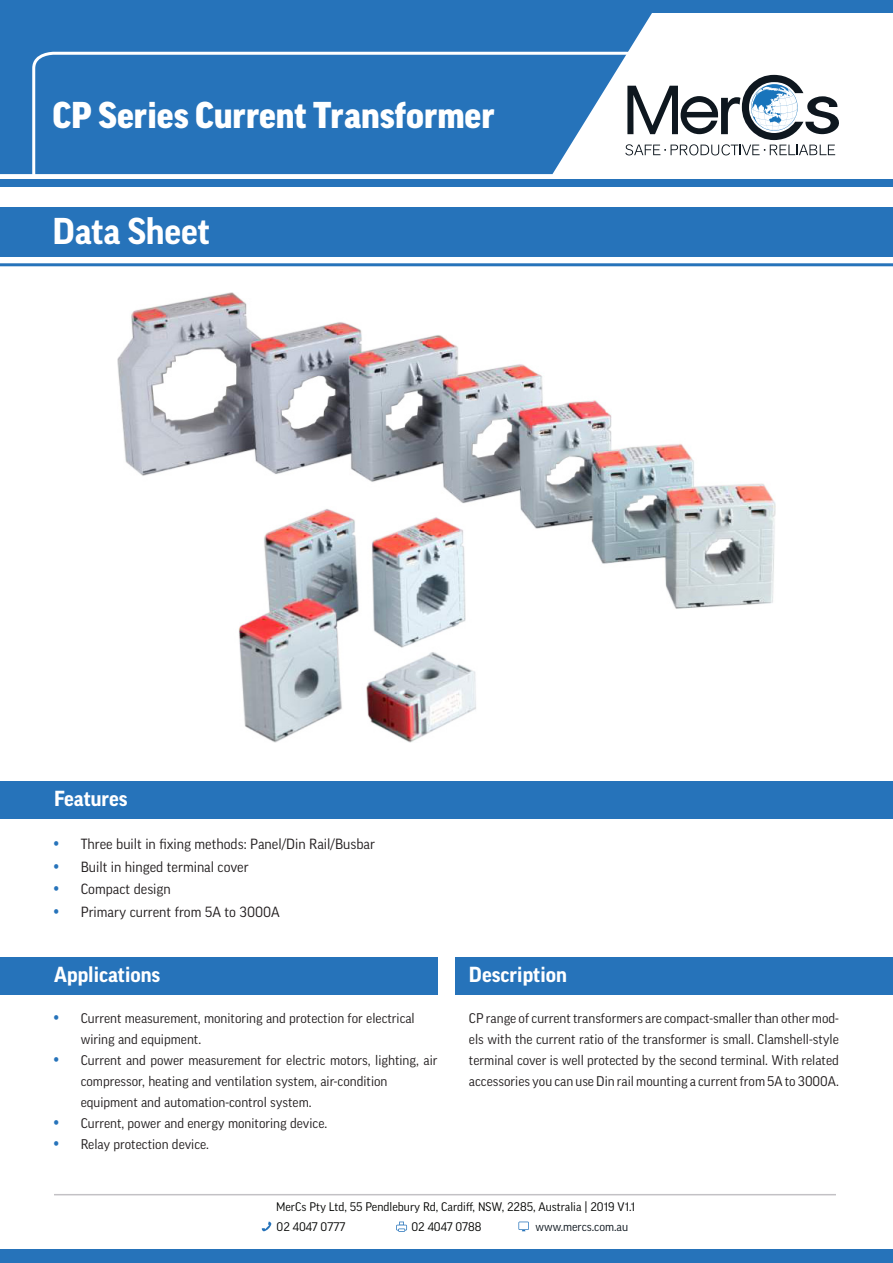
<style>
.page{position:relative;width:893px;height:1263px;background:#fff}
.page>*{position:absolute;margin:0;border:0;box-sizing:border-box;transform-origin:0 0}
.t1{font:900 36px "Good OT";color:#fff}
.t2{font:700 36px "Good OT";color:#fff}
.t3{font:700 21px "Good OT";color:#fff}
.t4{font:14.25px "Good OT";color:#231f20}
.t5{font:13.5px/21px "Good OT";color:#231f20;text-align:justify}
.t6{font:12px "Good OT";color:#040503}
.t7{font:12px "Good OT";color:#0e171f}
.s1{font-size:18px;color:#2673ba}
</style>
<div class="page">
<div style="left:0;top:13px;width:661px;height:161px;background:#2673ba"></div>
<svg style="left:31px;top:50px;width:618px;height:125px;background:#3c81c1"></svg>
<svg style="left:625px;top:75px;width:214px;height:80px"></svg>
<div style="left:0;top:0;width:893px;height:13px;background:#2673ba"></div>
<div style="left:0;top:179px;width:893px;height:8px;background:#2673ba"></div>
<div style="left:0;top:1249px;width:893px;height:14px;background:#2673ba"></div>
<hr style="left:54px;top:1194px;width:782px;height:1px;background:#c3c1c5">
<svg style="left:262px;top:1221px;width:9px;height:10px"></svg>
<svg style="left:518px;top:1221px;width:11px;height:10px"></svg>
<svg style="left:396px;top:1221px;width:11px;height:11px"></svg>
<div style="left:0;top:782px;width:893px;height:37px;background:#2673ba"></div>
<div style="left:0;top:207px;width:893px;height:49px;background:#2673ba"></div>
<hr style="left:0;top:263px;width:893px;height:3px;background:#2673ba">
<div style="left:455px;top:958px;width:438px;height:37px;background:#2673ba"></div>
<div style="left:0;top:958px;width:437px;height:37px;background:#2673ba"></div>
<img style="left:118px;top:292px;width:657px;height:450px">
<p class="t1" style="left:52px;top:96px;width:444px">CP Series Current Transformer</p>
<p class="t2" style="left:52px;top:211px;width:159px">Data Sheet</p>
<p class="t3" style="left:54px;top:787px;width:75px">Features</p>
<p class="t4" style="left:54px;top:836px;width:323px"><span class="s1">•</span> Three built in fixing methods: Panel/Din Rail/Busbar</p>
<p class="t4" style="left:54px;top:859px;width:196px"><span class="s1">•</span> Built in hinged terminal cover</p>
<p class="t4" style="left:54px;top:881px;width:119px"><span class="s1">•</span> Compact design</p>
<p class="t4" style="left:54px;top:904px;width:228px"><span class="s1">•</span> Primary current from 5A to 3000A</p>
<p class="t3" style="left:54px;top:963px;width:108px">Applications</p>
<p class="t3" style="left:469px;top:963px;width:99px">Description</p>
<p class="t5" style="left:469px;top:1007px;width:371px">CP range of current transformers are compact-smaller than other mod&shy;els with the current ratio of the transformer is small. Clamshell-style terminal cover is well protected by the second terminal. With related accessories you can use Din rail mounting a current from 5A to 3000A.</p>
<p class="t5" style="left:54px;top:1007px;width:363px"><span class="s1">•</span> Current measurement, monitoring and protection for electrical</p>
<p class="t5" style="left:81px;top:1028px;width:122px">wiring and equipment.</p>
<p class="t5" style="left:81px;top:1049px;width:358px;text-indent:-27px"><span class="s1">•</span> Current and power measurement for electric motors, lighting, air compressor, heating and ventilation system, air-condition</p>
<p class="t5" style="left:81px;top:1091px;width:232px">equipment and automation-control system.</p>
<p class="t5" style="left:54px;top:1112px;width:275px"><span class="s1">•</span> Current, power and energy monitoring device.</p>
<p class="t5" style="left:54px;top:1133px;width:157px"><span class="s1">•</span> Relay protection device.</p>
<p class="t6" style="left:276px;top:1200px;width:361px">MerCs Pty Ltd, 55 Pendlebury Rd, Cardiff, NSW, 2285, Australia | 2019 V1.1</p>
<p class="t6" style="left:277px;top:1220px;width:70px">02 4047 0777</p>
<p class="t6" style="left:411px;top:1220px;width:71px">02 4047 0788</p>
<p class="t7" style="left:536px;top:1220px;width:94px">www.mercs.com.au</p>
</div>
